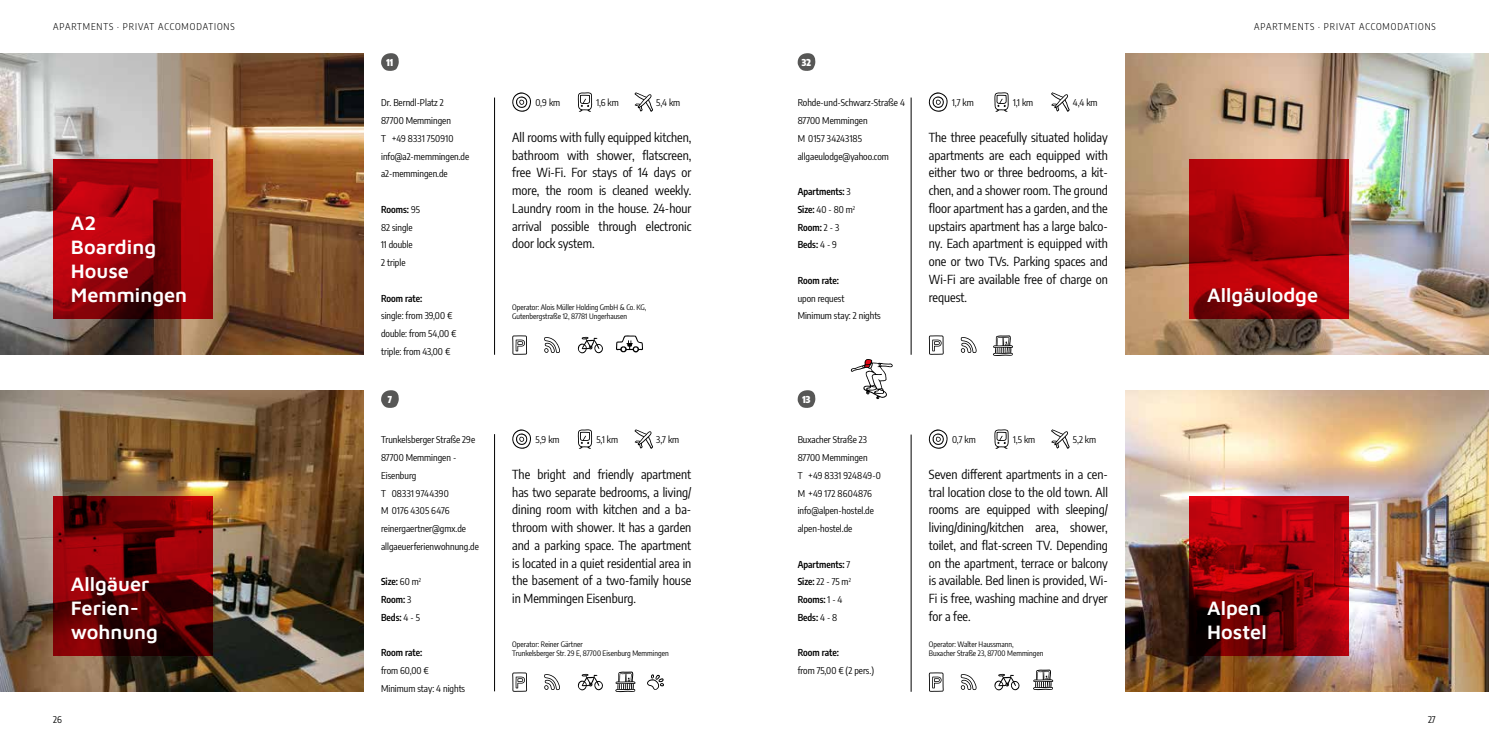
<style>
.page{position:relative;width:1489px;height:745px;background:#fff}
.page>*{position:absolute;margin:0;border:0;box-sizing:border-box;transform-origin:0 0}
.t1{font:600 20px/23.8px "Maven Pro";color:#fff}
.t2{font:12.5px/17.8px "Encode Sans Condensed";color:#000;text-align:justify}
.t3{font:9.38px/17.8px "Encode Sans Condensed";color:#000}
.t4{font:600 9.38px/17.8px "Encode Sans Condensed";color:#000}
.t5{font:300 9.38px "Encode Sans Condensed";letter-spacing:.1em;color:#000}
.t6{font:900 9.38px "Encode Sans Condensed";color:#fff}
.t7{font:7.5px/9px "Encode Sans Condensed";color:#000}
.s1{font-weight:600}
.s2{font-weight:400}
</style>
<div class="page">
<svg style="left:797px;top:53px;width:18px;height:18px"></svg>
<svg style="left:797px;top:390px;width:18px;height:18px"></svg>
<hr style="left:910px;top:97px;width:1px;height:257px;background:#000">
<hr style="left:910px;top:434px;width:1px;height:257px;background:#000">
<svg style="left:928px;top:92px;width:19px;height:20px"></svg>
<svg style="left:994px;top:92px;width:14px;height:20px"></svg>
<svg style="left:1051px;top:92px;width:18px;height:20px"></svg>
<svg style="left:928px;top:429px;width:19px;height:19px"></svg>
<svg style="left:994px;top:429px;width:14px;height:19px"></svg>
<svg style="left:1051px;top:429px;width:18px;height:19px"></svg>
<svg style="left:928px;top:672px;width:15px;height:19px"></svg>
<svg style="left:960px;top:674px;width:16px;height:15px"></svg>
<svg style="left:994px;top:673px;width:25px;height:17px"></svg>
<img style="left:0;top:53px;width:363px;height:301px">
<svg style="left:53px;top:159px;width:160px;height:160px;background:#9b030a"></svg>
<svg style="left:381px;top:53px;width:18px;height:18px"></svg>
<svg style="left:381px;top:390px;width:18px;height:18px"></svg>
<hr style="left:494px;top:97px;width:1px;height:257px;background:#000">
<hr style="left:494px;top:434px;width:1px;height:257px;background:#000">
<svg style="left:512px;top:92px;width:19px;height:20px"></svg>
<svg style="left:577px;top:92px;width:15px;height:20px"></svg>
<svg style="left:634px;top:92px;width:19px;height:20px"></svg>
<svg style="left:512px;top:335px;width:15px;height:19px"></svg>
<svg style="left:544px;top:337px;width:16px;height:16px"></svg>
<svg style="left:577px;top:336px;width:26px;height:17px"></svg>
<svg style="left:1033px;top:669px;width:20px;height:20px"></svg>
<svg style="left:850px;top:359px;width:42px;height:40px"></svg>
<svg style="left:616px;top:335px;width:27px;height:18px"></svg>
<img style="left:1125px;top:390px;width:363px;height:301px">
<svg style="left:1189px;top:496px;width:159px;height:160px;background:#900209"></svg>
<svg style="left:928px;top:335px;width:15px;height:19px"></svg>
<svg style="left:960px;top:337px;width:16px;height:16px"></svg>
<svg style="left:993px;top:335px;width:19px;height:21px"></svg>
<img style="left:1125px;top:53px;width:363px;height:301px">
<svg style="left:1189px;top:159px;width:159px;height:160px;background:#a50308"></svg>
<img style="left:0;top:390px;width:363px;height:301px">
<svg style="left:53px;top:496px;width:160px;height:160px;background:#680105"></svg>
<svg style="left:512px;top:429px;width:19px;height:19px"></svg>
<svg style="left:577px;top:429px;width:15px;height:19px"></svg>
<svg style="left:634px;top:429px;width:19px;height:19px"></svg>
<svg style="left:512px;top:672px;width:15px;height:19px"></svg>
<svg style="left:544px;top:674px;width:16px;height:15px"></svg>
<svg style="left:577px;top:673px;width:26px;height:17px"></svg>
<svg style="left:615px;top:671px;width:20px;height:20px"></svg>
<svg style="left:647px;top:674px;width:17px;height:15px"></svg>
<p class="t5" style="left:53px;top:20px;width:183px">APARTMENTS · PRIVAT ACCOMODATIONS</p>
<h1 class="t1" style="left:71px;top:210px;width:118px">A2<br>Boarding<br>House<br>Memmingen</h1>
<h1 class="t1" style="left:71px;top:570px;width:88px">Allgäuer<br>Ferien&shy;wohnung</h1>
<p class="t5" style="left:1254px;top:20px;width:183px">APARTMENTS · PRIVAT ACCOMODATIONS</p>
<p class="t6" style="left:386px;top:55px;width:8px">11</p>
<p class="t6" style="left:802px;top:55px;width:11px">32</p>
<p class="t3" style="left:381px;top:93px;width:64px">Dr. Berndl-Platz 2</p>
<p class="t3" style="left:535px;top:93px;width:26px">0,9 km</p>
<p class="t3" style="left:596px;top:93px;width:24px">1,6 km</p>
<p class="t3" style="left:656px;top:93px;width:25px">5,4 km</p>
<p class="t3" style="left:381px;top:111px;width:90px">87700 Memmingen<br>T +49 8331 750910 info@a2-memmingen.de a2-memmingen.de</p>
<p class="t3" style="left:381px;top:200px;width:40px"><span class="s1">Rooms:</span> 95<br>82 single<br>11 double<br>2 triple</p>
<p class="t4" style="left:381px;top:288px;width:43px">Room rate:</p>
<p class="t3" style="left:381px;top:306px;width:77px">single: from 39,00 € double: from 54,00 € triple: from 43,00 €</p>
<p class="t2" style="left:512px;top:128px;width:180px">All rooms with fully equipped kitchen, bathroom with shower, flatscreen, free Wi-Fi. For stays of 14 days or more, the room is cleaned weekly.<br>Laundry room in the house. 24-hour arrival possible through electronic door lock system.</p>
<p class="t7" style="left:512px;top:302px;width:136px">Operator: Alois Müller Holding GmbH &amp; Co. KG,<br>Gutenbergstraße 12, 87781 Ungerhausen</p>
<p class="t3" style="left:797px;top:93px;width:109px">Rohde-und-Schwarz-Straße 4<br>87700 Memmingen<br>M 0157 34243185 allgaeulodge@yahoo.com</p>
<p class="t4" style="left:797px;top:182px;width:59px">Apartments: <span class="s2">3<br></span>Size: <span class="s2">40 - 80 m</span><sup>2<br></sup>Room: <span class="s2">2 - 3<br></span>Beds: <span class="s2">4 - 9</span></p>
<p class="t4" style="left:797px;top:271px;width:43px">Room rate:</p>
<p class="t3" style="left:797px;top:288px;width:85px">upon request<br>Minimum stay: 2 nights</p>
<p class="t3" style="left:952px;top:93px;width:23px">1,7 km</p>
<p class="t3" style="left:1012px;top:93px;width:22px">1,1 km</p>
<p class="t3" style="left:1072px;top:93px;width:26px">4,4 km</p>
<p class="t2" style="left:928px;top:128px;width:180px">The three peacefully situated holiday apartments are each equipped with either two or three bedrooms, a kit&shy;chen, and a shower room. The ground floor apartment has a garden, and the upstairs apartment has a large balco&shy;ny. Each apartment is equipped with one or two TVs. Parking spaces and Wi-Fi are available free of charge on request.</p>
<h1 class="t1" style="left:1206px;top:281px;width:112px">Allgäulodge</h1>
<p class="t6" style="left:388px;top:391px;width:6px">7</p>
<p class="t6" style="left:802px;top:391px;width:10px">13</p>
<p class="t3" style="left:381px;top:430px;width:99px">Trunkelsberger Straße 29e<br>87700 Memmingen -<br>Eisenburg<br>T 08331 9744390<br>M 0176 4305 6476 reinergaertner@gmx.de allgaeuerferienwohnung.de</p>
<p class="t4" style="left:381px;top:572px;width:42px">Size: <span class="s2">60 m</span><sup>2<br></sup>Room: <span class="s2">3<br></span>Beds: <span class="s2">4 - 5</span></p>
<p class="t4" style="left:381px;top:643px;width:43px">Room rate:</p>
<p class="t3" style="left:381px;top:660px;width:86px">from 60,00 €<br>Minimum stay: 4 nights</p>
<p class="t3" style="left:535px;top:430px;width:26px">5,9 km</p>
<p class="t3" style="left:596px;top:430px;width:23px">5,1 km</p>
<p class="t3" style="left:656px;top:430px;width:25px">3,7 km</p>
<p class="t2" style="left:512px;top:464px;width:180px">The bright and friendly apartment has two separate bedrooms, a living/ dining room with kitchen and a ba&shy;throom with shower. It has a garden and a parking space. The apartment is located in a quiet residential area in the basement of a two-family house in Memmingen Eisenburg.</p>
<p class="t7" style="left:512px;top:639px;width:158px">Operator: Reiner Gärtner<br>Trunkelsberger Str. 29 E, 87700 Eisenburg Memmingen</p>
<p class="t3" style="left:797px;top:430px;width:85px">Buxacher Straße 23<br>87700 Memmingen<br>T +49 8331 924849-0<br>M +49 172 8604876 info@alpen-hostel.de alpen-hostel.de</p>
<p class="t4" style="left:797px;top:554px;width:55px">Apartments: <span class="s2">7<br></span>Size: <span class="s2">22 - 75 m</span><sup>2<br></sup>Rooms: <span class="s2">1 - 4<br></span>Beds: <span class="s2">4 - 8</span></p>
<p class="t4" style="left:797px;top:643px;width:43px">Room rate:</p>
<p class="t3" style="left:797px;top:660px;width:78px">from 75,00 € (2 pers.)</p>
<p class="t3" style="left:952px;top:430px;width:25px">0,7 km</p>
<p class="t3" style="left:1012px;top:430px;width:24px">1,5 km</p>
<p class="t3" style="left:1072px;top:430px;width:25px">5,2 km</p>
<p class="t2" style="left:928px;top:464px;width:180px">Seven different apartments in a cen&shy;tral location close to the old town. All rooms are equipped with sleeping/ living/dining/kitchen area, shower, toilet, and flat-screen TV. Depending on the apartment, terrace or balcony is available. Bed linen is provided, Wi-Fi is free, washing machine and dryer for a fee.</p>
<p class="t7" style="left:928px;top:639px;width:116px">Operator: Walter Haussmann,<br>Buxacher Straße 23, 87700 Memmingen</p>
<h1 class="t1" style="left:1206px;top:594px;width:61px">Alpen<br>Hostel</h1>
<p class="t3" style="left:53px;top:709px;width:10px">26</p>
<p class="t3" style="left:1427px;top:709px;width:9px">27</p>
</div>
